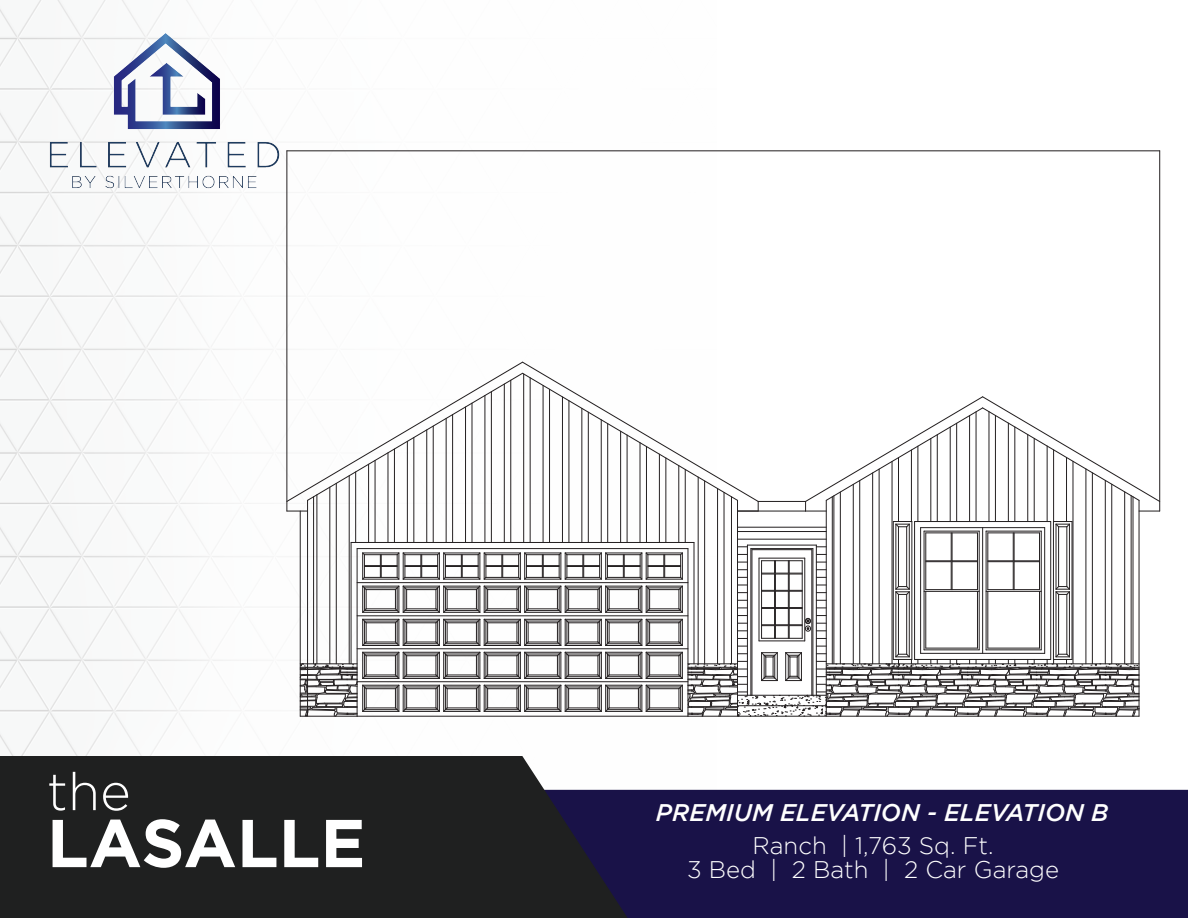
<style>
.page{position:relative;width:1188px;height:918px;background:#fff}
.page>*{position:absolute;margin:0;border:0;box-sizing:border-box;transform-origin:0 0}
.t1{font:700 67.5px "Gotham";color:#fff}
.t2{font:300 52.5px "Gotham";color:#fff}
.t3{font:300 24px/24px "Gotham";color:#fff;text-align:center}
.t4{font:italic 500 24px "Gotham";color:#fff}
</style>
<div class="page">
<img style="left:0;top:0;width:717px;height:790px">
<div style="left:636px;top:790px;width:552px;height:128px;background:#191248"></div>
<svg style="left:0;top:756px;width:636px;height:162px;background:#262629"></svg>
<img style="left:47px;top:33px;width:241px;height:157px">
<hr style="left:307px;top:500px;width:1px;height:216px;background:#231f20">
<hr style="left:313px;top:497px;width:1px;height:167px;background:#231f20">
<hr style="left:737px;top:500px;width:1px;height:216px;background:#231f20">
<hr style="left:731px;top:497px;width:1px;height:167px;background:#231f20">
<hr style="left:826px;top:500px;width:1px;height:216px;background:#231f20">
<hr style="left:832px;top:497px;width:1px;height:167px;background:#231f20">
<hr style="left:1139px;top:500px;width:1px;height:216px;background:#231f20">
<hr style="left:1133px;top:497px;width:1px;height:167px;background:#231f20">
<hr style="left:300px;top:511px;width:1px;height:205px;background:#231f20">
<hr style="left:286px;top:151px;width:1px;height:360px;background:#231f20">
<hr style="left:1159px;top:151px;width:1px;height:360px;background:#231f20">
<hr style="left:738px;top:511px;width:68px;height:1px;background:#231f20">
<hr style="left:758px;top:501px;width:48px;height:1px;background:#231f20">
<hr style="left:287px;top:150px;width:873px;height:1px;background:#231f20">
<svg style="left:804px;top:396px;width:357px;height:116px"></svg>
<svg style="left:286px;top:361px;width:473px;height:151px"></svg>
<hr style="left:329px;top:487px;width:1px;height:177px;background:#231f20">
<hr style="left:349px;top:476px;width:1px;height:188px;background:#231f20">
<hr style="left:368px;top:464px;width:1px;height:78px;background:#231f20">
<hr style="left:388px;top:453px;width:1px;height:89px;background:#231f20">
<hr style="left:407px;top:441px;width:1px;height:101px;background:#231f20">
<hr style="left:426px;top:430px;width:1px;height:112px;background:#231f20">
<hr style="left:446px;top:418px;width:1px;height:124px;background:#231f20">
<hr style="left:465px;top:407px;width:1px;height:135px;background:#231f20">
<hr style="left:484px;top:396px;width:1px;height:146px;background:#231f20">
<hr style="left:504px;top:384px;width:1px;height:158px;background:#231f20">
<hr style="left:523px;top:374px;width:1px;height:168px;background:#231f20">
<hr style="left:543px;top:385px;width:1px;height:157px;background:#231f20">
<hr style="left:562px;top:397px;width:1px;height:145px;background:#231f20">
<hr style="left:581px;top:408px;width:1px;height:134px;background:#231f20">
<hr style="left:601px;top:420px;width:1px;height:122px;background:#231f20">
<hr style="left:620px;top:431px;width:1px;height:111px;background:#231f20">
<hr style="left:640px;top:443px;width:1px;height:99px;background:#231f20">
<hr style="left:659px;top:454px;width:1px;height:88px;background:#231f20">
<hr style="left:678px;top:466px;width:1px;height:76px;background:#231f20">
<hr style="left:698px;top:477px;width:1px;height:187px;background:#231f20">
<hr style="left:717px;top:489px;width:1px;height:175px;background:#231f20">
<hr style="left:833px;top:496px;width:1px;height:168px;background:#231f20">
<hr style="left:853px;top:484px;width:1px;height:180px;background:#231f20">
<hr style="left:872px;top:473px;width:1px;height:191px;background:#231f20">
<hr style="left:892px;top:461px;width:1px;height:203px;background:#231f20">
<hr style="left:911px;top:450px;width:1px;height:72px;background:#231f20">
<hr style="left:930px;top:439px;width:1px;height:83px;background:#231f20">
<hr style="left:950px;top:427px;width:1px;height:95px;background:#231f20">
<hr style="left:969px;top:416px;width:1px;height:106px;background:#231f20">
<hr style="left:989px;top:412px;width:1px;height:110px;background:#231f20">
<hr style="left:1008px;top:423px;width:1px;height:99px;background:#231f20">
<hr style="left:1027px;top:435px;width:1px;height:87px;background:#231f20">
<hr style="left:1047px;top:446px;width:1px;height:76px;background:#231f20">
<hr style="left:1066px;top:457px;width:1px;height:65px;background:#231f20">
<hr style="left:1085px;top:469px;width:1px;height:195px;background:#231f20">
<hr style="left:1105px;top:480px;width:1px;height:184px;background:#231f20">
<hr style="left:1124px;top:492px;width:1px;height:172px;background:#231f20">
<hr style="left:316px;top:495px;width:1px;height:169px;background:#231f20">
<hr style="left:336px;top:483px;width:1px;height:181px;background:#231f20">
<hr style="left:355px;top:472px;width:1px;height:70px;background:#231f20">
<hr style="left:375px;top:460px;width:1px;height:82px;background:#231f20">
<hr style="left:394px;top:449px;width:1px;height:93px;background:#231f20">
<hr style="left:413px;top:438px;width:1px;height:104px;background:#231f20">
<hr style="left:433px;top:426px;width:1px;height:116px;background:#231f20">
<hr style="left:452px;top:415px;width:1px;height:127px;background:#231f20">
<hr style="left:472px;top:403px;width:1px;height:139px;background:#231f20">
<hr style="left:491px;top:392px;width:1px;height:150px;background:#231f20">
<hr style="left:510px;top:380px;width:1px;height:162px;background:#231f20">
<hr style="left:530px;top:378px;width:1px;height:164px;background:#231f20">
<hr style="left:549px;top:389px;width:1px;height:153px;background:#231f20">
<hr style="left:569px;top:401px;width:1px;height:141px;background:#231f20">
<hr style="left:588px;top:412px;width:1px;height:130px;background:#231f20">
<hr style="left:607px;top:424px;width:1px;height:118px;background:#231f20">
<hr style="left:627px;top:435px;width:1px;height:107px;background:#231f20">
<hr style="left:646px;top:447px;width:1px;height:95px;background:#231f20">
<hr style="left:665px;top:458px;width:1px;height:84px;background:#231f20">
<hr style="left:685px;top:469px;width:1px;height:73px;background:#231f20">
<hr style="left:704px;top:481px;width:1px;height:183px;background:#231f20">
<hr style="left:724px;top:492px;width:1px;height:172px;background:#231f20">
<hr style="left:840px;top:492px;width:1px;height:172px;background:#231f20">
<hr style="left:859px;top:481px;width:1px;height:183px;background:#231f20">
<hr style="left:879px;top:469px;width:1px;height:195px;background:#231f20">
<hr style="left:898px;top:458px;width:1px;height:64px;background:#231f20">
<hr style="left:917px;top:446px;width:1px;height:76px;background:#231f20">
<hr style="left:937px;top:435px;width:1px;height:87px;background:#231f20">
<hr style="left:956px;top:423px;width:1px;height:99px;background:#231f20">
<hr style="left:976px;top:412px;width:1px;height:110px;background:#231f20">
<hr style="left:995px;top:415px;width:1px;height:107px;background:#231f20">
<hr style="left:1014px;top:427px;width:1px;height:95px;background:#231f20">
<hr style="left:1034px;top:438px;width:1px;height:84px;background:#231f20">
<svg style="left:299px;top:521px;width:841px;height:196px"></svg>
<hr style="left:1053px;top:450px;width:1px;height:72px;background:#231f20">
<hr style="left:1073px;top:461px;width:1px;height:203px;background:#231f20">
<hr style="left:1092px;top:473px;width:1px;height:191px;background:#231f20">
<hr style="left:1111px;top:484px;width:1px;height:180px;background:#231f20">
<hr style="left:1131px;top:496px;width:1px;height:168px;background:#231f20">
<h2 class="t2" style="left:47px;top:763px;width:85px">the</h2>
<h1 class="t1" style="left:47px;top:804px;width:320px">LASALLE</h1>
<p class="t4" style="left:656px;top:799px;width:454px">PREMIUM ELEVATION - ELEVATION B</p>
<p class="t3" style="left:687px;top:833px;width:374px">Ranch | 1,763 Sq. Ft.<br>3 Bed | 2 Bath | 2 Car Garage</p>
</div>
